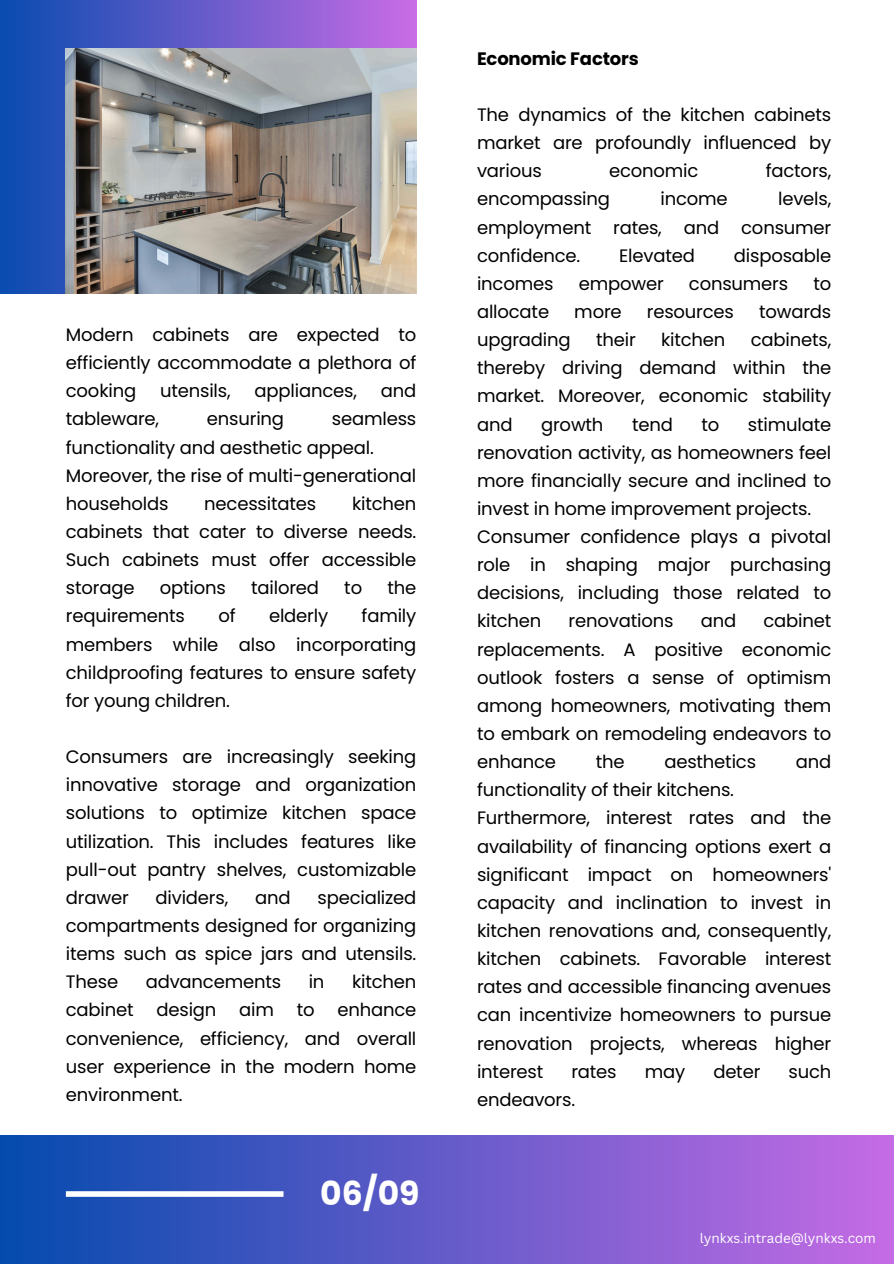
<style>
.page{position:relative;width:894px;height:1264px;background:#fff}
.page>*{position:absolute;margin:0;border:0;box-sizing:border-box;transform-origin:0 0}
.t1{font:700 33px "Poppins";color:#fff}
.t2{font:18px/28.2px "Poppins";letter-spacing:-.01em;color:#000;text-align:justify}
.t3{font:700 18px "Poppins";letter-spacing:-.01em;color:#000}
.t4{font:13.5px "Canva Sans";color:#fff}
</style>
<div class="page">
<div style="left:0;top:0;width:416px;height:294px;background:linear-gradient(to right,#094baf,#c96ce5)"></div>
<div style="left:0;top:1135px;width:893px;height:128px;background:linear-gradient(to right,#044bae,#c56be4)"></div>
<div style="left:66px;top:1191px;width:217px;height:5px;background:#fff"></div>
<img style="left:66px;top:48px;width:350px;height:246px">
<h2 class="t2" style="left:66px;top:321px;width:352px">Modern cabinets are expected to efficiently accommodate a plethora of cooking</h2>
<h2 class="t2" style="left:160px;top:377px;width:72px">utensils,</h2>
<h2 class="t2" style="left:254px;top:377px;width:104px">appliances,</h2>
<h2 class="t2" style="left:381px;top:377px;width:37px">and</h2>
<h2 class="t2" style="left:66px;top:405px;width:95px">tableware,</h2>
<h2 class="t2" style="left:207px;top:405px;width:79px">ensuring</h2>
<h2 class="t2" style="left:66px;top:405px;width:352px;text-align:left;text-indent:266px">seamless functionality and aesthetic appeal.<br>Moreover, the rise of multi-generational households</h2>
<h2 class="t2" style="left:66px;top:489px;width:352px;text-indent:286px">kitchen cabinets that cater to diverse needs.<br>Such cabinets must offer accessible storage</h2>
<h2 class="t2" style="left:204px;top:489px;width:113px">necessitates</h2>
<h2 class="t2" style="left:160px;top:574px;width:68px">options</h2>
<h2 class="t2" style="left:251px;top:574px;width:69px">tailored</h2>
<h2 class="t2" style="left:344px;top:574px;width:19px">to</h2>
<h2 class="t2" style="left:387px;top:574px;width:30px">the</h2>
<h2 class="t2" style="left:66px;top:602px;width:121px">requirements</h2>
<h2 class="t2" style="left:218px;top:602px;width:19px">of</h2>
<h2 class="t2" style="left:269px;top:602px;width:61px">elderly</h2>
<h2 class="t2" style="left:66px;top:602px;width:352px;text-indent:295px">family members while also incorporating childproofing features to ensure safety for young children.</h2>
<h3 class="t2" style="left:66px;top:742px;width:352px">Consumers are increasingly seeking innovative storage and organization solutions to optimize kitchen space utilization. This includes features like pull-out pantry shelves, customizable drawer</h3>
<h3 class="t2" style="left:66px;top:883px;width:352px;text-indent:251px">specialized compartments designed for organizing items such as spice jars and utensils.<br>These</h3>
<h3 class="t2" style="left:155px;top:883px;width:74px">dividers,</h3>
<h3 class="t2" style="left:255px;top:883px;width:37px">and</h3>
<h3 class="t2" style="left:146px;top:967px;width:137px">advancements</h3>
<h3 class="t2" style="left:308px;top:967px;width:17px">in</h3>
<h3 class="t2" style="left:352px;top:967px;width:66px">kitchen</h3>
<h3 class="t2" style="left:66px;top:996px;width:69px">cabinet</h3>
<h3 class="t2" style="left:156px;top:996px;width:61px">design</h3>
<h3 class="t2" style="left:239px;top:996px;width:36px">aim</h3>
<h3 class="t2" style="left:297px;top:996px;width:19px">to</h3>
<h3 class="t2" style="left:66px;top:996px;width:352px;text-indent:271px">enhance convenience, efficiency, and overall user experience in the modern home environment.</h3>
<h3 class="t1" style="left:320px;top:1169px;width:101px">06/09</h3>
<p class="t3" style="left:477px;top:46px;width:163px">Economic Factors</p>
<h1 class="t2" style="left:477px;top:101px;width:355px">The dynamics of the kitchen cabinets market are profoundly influenced by various</h1>
<h1 class="t2" style="left:609px;top:157px;width:91px">economic</h1>
<h1 class="t2" style="left:765px;top:157px;width:67px">factors,</h1>
<h1 class="t2" style="left:477px;top:185px;width:134px">encompassing</h1>
<h1 class="t2" style="left:660px;top:185px;width:69px">income</h1>
<h1 class="t2" style="left:477px;top:185px;width:355px;text-indent:301px">levels, employment rates, and consumer confidence.</h1>
<h1 class="t2" style="left:619px;top:241px;width:77px">Elevated</h1>
<h1 class="t2" style="left:733px;top:241px;width:99px">disposable</h1>
<h1 class="t2" style="left:477px;top:269px;width:78px">incomes</h1>
<h1 class="t2" style="left:578px;top:269px;width:86px">empower</h1>
<h1 class="t2" style="left:688px;top:269px;width:101px">consumers</h1>
<h1 class="t2" style="left:813px;top:269px;width:19px">to</h1>
<h1 class="t2" style="left:477px;top:297px;width:74px">allocate</h1>
<h1 class="t2" style="left:574px;top:297px;width:49px">more</h1>
<h1 class="t2" style="left:646px;top:297px;width:89px">resources</h1>
<h1 class="t2" style="left:758px;top:297px;width:74px">towards</h1>
<h1 class="t2" style="left:477px;top:326px;width:95px">upgrading</h1>
<h1 class="t2" style="left:596px;top:326px;width:41px">their</h1>
<h1 class="t2" style="left:661px;top:326px;width:66px">kitchen</h1>
<h1 class="t2" style="left:477px;top:326px;width:355px;text-indent:274px">cabinets, thereby driving demand within the market. Moreover, economic stability and</h1>
<h1 class="t2" style="left:477px;top:410px;width:355px;text-align:left;text-indent:271px">stimulate renovation activity, as homeowners feel more financially secure and inclined to invest in home improvement projects.<br>Consumer confidence plays a pivotal role in shaping major purchasing decisions, including those related to kitchen</h1>
<h1 class="t2" style="left:541px;top:410px;width:64px">growth</h1>
<h1 class="t2" style="left:632px;top:410px;width:42px">tend</h1>
<h1 class="t2" style="left:701px;top:410px;width:19px">to</h1>
<h1 class="t2" style="left:477px;top:607px;width:355px;text-indent:286px">cabinet replacements. A positive economic outlook fosters a sense of optimism among homeowners, motivating them to embark on remodeling endeavors to enhance</h1>
<h1 class="t2" style="left:568px;top:607px;width:106px">renovations</h1>
<h1 class="t2" style="left:700px;top:607px;width:37px">and</h1>
<h1 class="t2" style="left:595px;top:747px;width:30px">the</h1>
<h1 class="t2" style="left:664px;top:747px;width:93px">aesthetics</h1>
<h1 class="t2" style="left:795px;top:747px;width:37px">and</h1>
<h1 class="t2" style="left:477px;top:776px;width:258px">functionality of their kitchens.</h1>
<p class="t2" style="left:477px;top:804px;width:355px">Furthermore, interest rates and the availability of financing options exert a significant impact on homeowners' capacity and inclination to invest in kitchen renovations and, consequently, kitchen cabinets. Favorable interest rates and accessible financing avenues can incentivize homeowners to pursue renovation projects, whereas higher interest</p>
<p class="t2" style="left:571px;top:1057px;width:47px">rates</p>
<p class="t2" style="left:644px;top:1057px;width:42px">may</p>
<p class="t2" style="left:713px;top:1057px;width:49px">deter</p>
<p class="t2" style="left:788px;top:1057px;width:44px">such</p>
<p class="t2" style="left:477px;top:1085px;width:100px">endeavors.</p>
<p class="t4" style="left:699px;top:1228px;width:177px">lynkxs.intrade@lynkxs.com</p>
</div>
